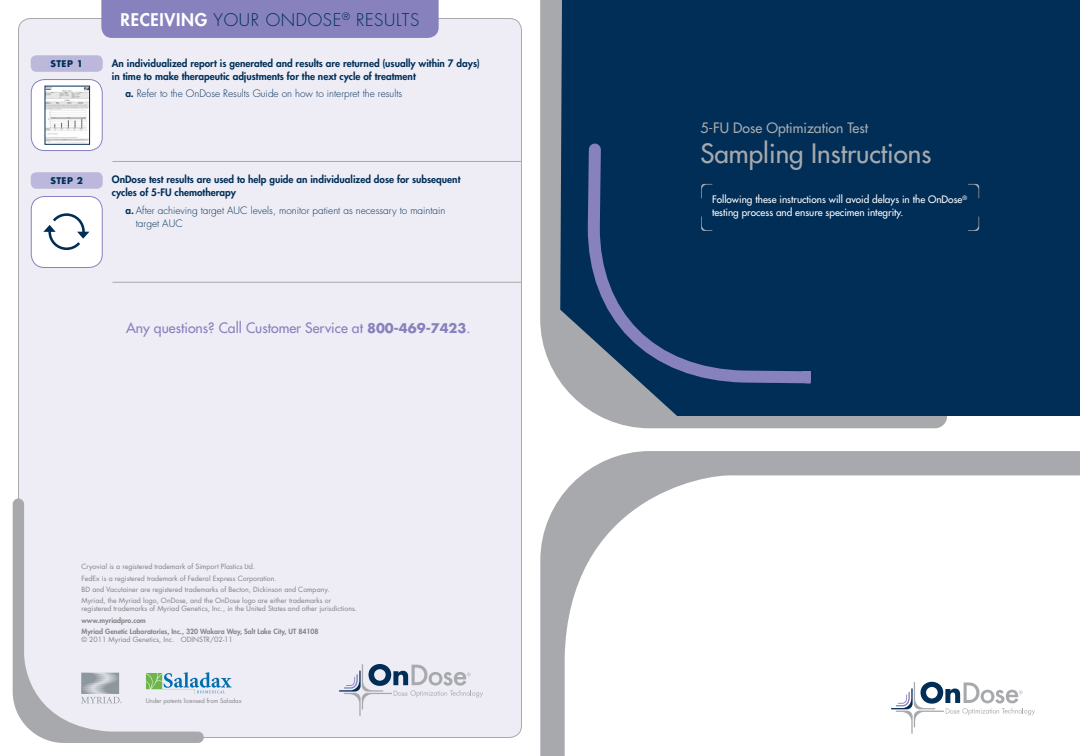
<style>
.page{position:relative;width:1080px;height:756px;background:#fff}
.page>*{position:absolute;margin:0;border:0;box-sizing:border-box;transform-origin:0 0}
.t1{font:26px "Futura";color:#a7a9ac}
.t2{font:300 17px "Futura Std";letter-spacing:.09em;color:#002e57}
.t3{font:800 17px "Futura Std";color:#fff}
.t4{font:14px "Futura";color:#8781bd}
.t5{font:14px "Futura";color:#a7a9ac}
.t6{font:800 10px/13px "Futura Std";color:#002e57}
.t7{font:300 10px/13px "Futura Std";color:#002e57}
.t8{font:10px/13px "Futura";color:#fff}
.t9{font:700 9px "Futura Std";letter-spacing:.05em;color:#002e57}
.t10{font:7px/11.3px "Futura Std";color:#808285}
.t11{font:800 7px/11.3px "Futura Std";color:#808285}
.t12{font:6px "Futura Std";color:#808285}
.s1{font-weight:300;color:#002e57}
.s2{font-weight:800}
.s3{font-weight:700;font-size:13px}
</style>
<div class="page">
<svg style="left:540px;top:0;width:407px;height:428px;fill:#a7a9ac"></svg>
<svg style="left:540px;top:451px;width:540px;height:305px"></svg>
<div style="left:18px;top:18px;width:504px;height:720px;background:#eeedf6;border-radius:12px"></div>
<div style="left:560px;top:0;width:520px;height:416px;background:#002e57"></div>
<svg style="left:891px;top:682px;width:144px;height:52px"></svg>
<svg style="left:582px;top:138px;width:246px;height:252px;background:#0f3861"></svg>
<svg style="left:701px;top:216px;width:11px;height:15px"></svg>
<svg style="left:701px;top:184px;width:11px;height:14px"></svg>
<svg style="left:968px;top:216px;width:11px;height:15px"></svg>
<svg style="left:968px;top:184px;width:11px;height:14px"></svg>
<svg style="left:31px;top:80px;width:71px;height:71px;background:#e6eaee"></svg>
<div style="left:31px;top:79px;width:72px;height:72px;border:1px solid #8781bd;border-radius:13px"></div>
<img style="left:47px;top:88px;width:41px;height:54px">
<div style="left:31px;top:197px;width:71px;height:71px;background:#fff;border-radius:13px"></div>
<div style="left:31px;top:196px;width:72px;height:72px;border:1px solid #8781bd;border-radius:13px"></div>
<div style="left:48px;top:213px;width:37px;height:37px;border:3px solid #002e57;border-radius:50%"></div>
<svg style="left:43px;top:218px;width:16px;height:14px"></svg>
<svg style="left:74px;top:232px;width:15px;height:14px"></svg>
<svg style="left:339px;top:664px;width:144px;height:52px"></svg>
<svg style="left:13px;top:499px;width:191px;height:244px"></svg>
<svg style="left:81px;top:673px;width:41px;height:30px"></svg>
<div style="left:31px;top:55px;width:72px;height:17px;background:#bbb8dc;border-radius:6px"></div>
<div style="left:31px;top:172px;width:72px;height:17px;background:#bbb8dc;border-radius:6px"></div>
<div style="left:101px;top:0;width:338px;height:38px;background:#8781bd"></div>
<hr style="left:112px;top:161px;width:409px;height:1px;background:#a7a9ac">
<hr style="left:112px;top:282px;width:409px;height:1px;background:#a7a9ac">
<svg style="left:146px;top:672px;width:86px;height:22px"></svg>
<p class="t9" style="left:50px;top:58px;width:34px">STEP 1</p>
<h2 class="t3" style="left:121px;top:9px;width:116px">receiving <span class="s1">your</span></h2>
<h2 class="t2" style="left:266px;top:10px;width:155px">OnDose<sup>®</sup> resu lts</h2>
<h3 class="t6" style="left:112px;top:56px;width:370px">An individualized report is generated and results are returned (usually within 7 days) in time to make therapeutic adjustments for the next cycle of treatment</h3>
<h3 class="t7" style="left:125px;top:87px;width:278px"><span class="s2">a.</span> Refer to the OnDose Results Guide on how to interpret the results</h3>
<p class="t9" style="left:50px;top:175px;width:34px">STEP 2</p>
<h3 class="t6" style="left:112px;top:173px;width:350px">OnDose test results are used to help guide an individualized dose for subsequent cycles of 5-FU chemotherapy</h3>
<h3 class="t7" style="left:136px;top:204px;width:311px;text-indent:-10px"><span class="s2">a.</span> After achieving target AUC levels, monitor patient as necessary to maintain target AUC</h3>
<h3 class="t4" style="left:126px;top:319px;width:346px">Any questions? Call Customer Service at <span class="s3">800-469-7423</span>.</h3>
<p class="t10" style="left:82px;top:561px;width:251px">Cryovial is a registered trademark of Simport Plastics Ltd.<br>FedEx is a registered trademark of Federal Express Corporation.<br>BD and Vacutainer are registered trademarks of Becton, Dickinson and Company.<br>Myriad, the Myriad logo, OnDose, and the OnDose logo are either trademarks or</p>
<p class="t10" style="left:82px;top:603px;width:277px">registered trademarks of Myriad Genetics, Inc., in the United States and other jurisdictions.</p>
<p class="t11" style="left:82px;top:615px;width:239px">www.myriadpro.com<br>Myriad Genetic Laboratories, Inc., 320 Wakara Way, Salt Lake City, UT 84108</p>
<p class="t10" style="left:82px;top:634px;width:153px">© 2011 Myriad Genetics, Inc. ODINSTR/02-11</p>
<p class="t12" style="left:146px;top:697px;width:97px">Under patents licensed from Saladax</p>
<h3 class="t5" style="left:701px;top:119px;width:169px">5-FU Dose Optimization Test</h3>
<h1 class="t1" style="left:701px;top:137px;width:232px">Sampling Instructions</h1>
<h3 class="t8" style="left:712px;top:193px;width:257px">Following these instructions will avoid delays in the OnDose<sup>® </sup>testing process and ensure specimen integrity.</h3>
</div>
